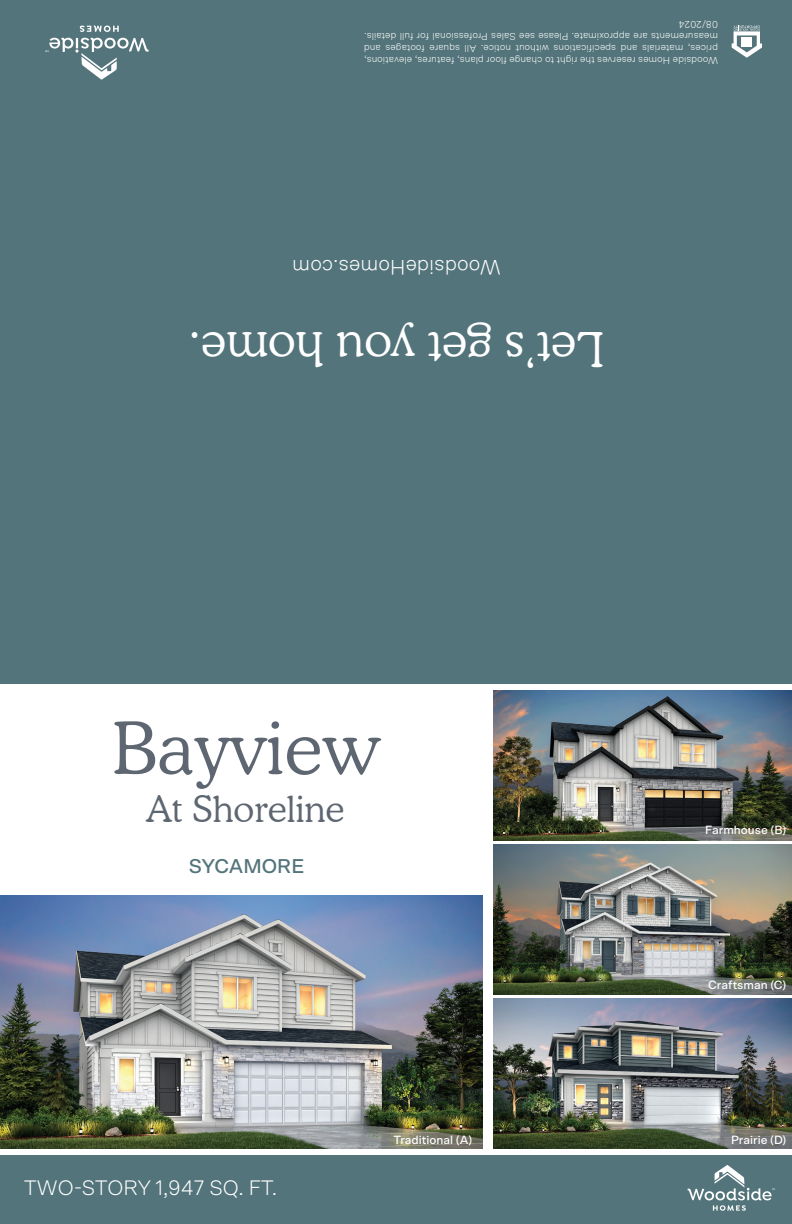
<style>
.page{position:relative;width:792px;height:1224px;background:#fff}
.page>*{position:absolute;margin:0;border:0;box-sizing:border-box;transform-origin:0 0}
.t1{font:300 72px "Cooper BT";color:#5e6771}
.t2{font:300 48px "Cooper BT";color:#fff}
.t3{font:300 36px "Cooper BT";color:#5e6771}
.t4{font:300 21px "Scto Grotesk A";color:#fff}
.t5{font:500 20px "Scto Grotesk A";color:#53747a}
.t6{font:500 12px "Scto Grotesk A";color:#fff}
.t7{font:300 10px/12px "Scto Grotesk A";color:#fff;text-align:justify}
</style>
<div class="page">
<div style="left:0;top:612px;width:792px;height:71px;background:#53747a"></div>
<div style="left:0;top:1156px;width:792px;height:68px;background:#53747a"></div>
<div style="left:0;top:0;width:792px;height:612px;background:#53747a"></div>
<svg style="left:732px;top:25px;width:30px;height:33px"></svg>
<svg style="left:80px;top:26px;width:39px;height:6px"></svg>
<svg style="left:45px;top:38px;width:104px;height:42px"></svg>
<svg style="left:687px;top:1165px;width:88px;height:46px"></svg>
<img style="left:494px;top:691px;width:298px;height:150px">
<img style="left:494px;top:844px;width:298px;height:150px">
<img style="left:494px;top:998px;width:298px;height:150px">
<img style="left:0;top:896px;width:482px;height:253px">
<p class="t7" style="left:718px;top:66px;width:355px;rotate:-180deg">Woodside Homes reserves the right to change floor plans, features, elevations, prices, materials and specifications without notice. All square footages and measurements are approximate. Please see Sales Professional for full details.<br>08/2024</p>
<h3 class="t4" style="left:501px;top:280px;width:210px;rotate:-180deg">WoodsideHomes.com</h3>
<h2 class="t2" style="left:605px;top:378px;width:418px;rotate:-180deg">Let’s get you home.</h2>
<h1 class="t1" style="left:112px;top:705px;width:268px">Bayview</h1>
<h3 class="t3" style="left:146px;top:787px;width:200px">At Shoreline</h3>
<h3 class="t5" style="left:189px;top:854px;width:117px">SYCAMORE</h3>
<p class="t6" style="left:705px;top:823px;width:83px">Farmhouse (B)</p>
<p class="t6" style="left:708px;top:978px;width:80px">Craftsman (C)</p>
<h3 class="t4" style="left:24px;top:1175px;width:255px">TWO-STORY 1,947 SQ. FT.</h3>
<p class="t6" style="left:393px;top:1133px;width:81px">Traditional (A)</p>
<p class="t6" style="left:731px;top:1133px;width:57px">Prairie (D)</p>
</div>
